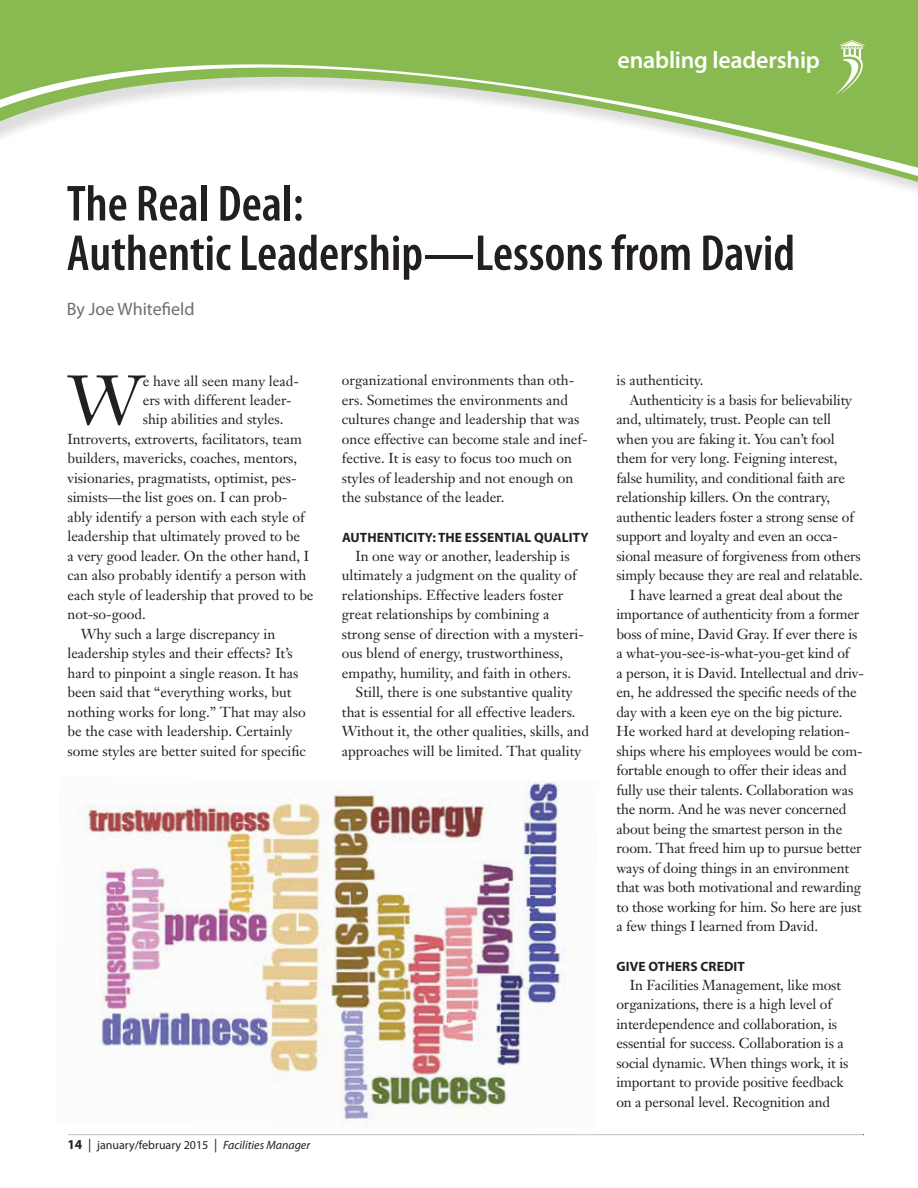
<style>
.page{position:relative;width:918px;height:1188px;background:#fff}
.page>*{position:absolute;margin:0;border:0;box-sizing:border-box;transform-origin:0 0}
.t1{font:69px "Janson Text";color:#231f20}
.t2{font:600 condensed 51px/49.5px "Myriad Pro";color:#231f20}
.t3{font:600 24px "Myriad Pro";letter-spacing:-.01em;color:#fff}
.t4{font:18px "Myriad Pro";color:#6d6e71}
.t5{font:14.25px/19.5px "Janson Text";color:#231f20}
.t6{font:700 13.5px "Myriad Pro";letter-spacing:.01em;color:#231f20}
.t7{font:12px "Myriad Pro";color:#231f20}
.s1{font-weight:700;font-size:13.5px}
.s2{font-size:13.5px}
.s3{font-style:italic}
</style>
<div class="page">
<hr style="left:68px;top:1134px;width:796px;height:1px;background:#231f20">
<svg style="left:0;top:0;width:918px;height:191px;fill:#89b951"></svg>
<img style="left:83px;top:781px;width:483px;height:343px">
<hr style="left:68px;top:1134px;width:795px;height:1px;background:#fff">
<h3 class="t3" style="left:618px;top:46px;width:204px">enabling leadership</h3>
<h2 class="t2" style="left:67px;top:180px;width:730px">The Real Deal:<br>Authentic Leadership—Lessons from David</h2>
<p class="t4" style="left:67px;top:298px;width:129px">By Joe Whitefield</p>
<p class="t5" style="left:143px;top:371px;width:158px">e have all seen many lead-</p>
<p class="t5" style="left:143px;top:390px;width:150px">ers with different leader-</p>
<p class="t5" style="left:143px;top:410px;width:142px">ship abilities and styles.</p>
<p class="t5" style="left:67px;top:429px;width:236px">Introverts, extroverts, facilitators, team</p>
<p class="t5" style="left:67px;top:449px;width:231px">builders, mavericks, coaches, mentors,</p>
<p class="t5" style="left:67px;top:468px;width:231px">visionaries, pragmatists, optimist, pes-</p>
<p class="t5" style="left:67px;top:488px;width:222px">simists—the list goes on. I can prob-</p>
<p class="t5" style="left:67px;top:507px;width:239px">ably identify a person with each style of</p>
<p class="t5" style="left:67px;top:527px;width:234px">leadership that ultimately proved to be</p>
<p class="t5" style="left:67px;top:546px;width:243px">a very good leader. On the other hand, I</p>
<p class="t5" style="left:67px;top:566px;width:241px">can also probably identify a person with</p>
<p class="t5" style="left:67px;top:585px;width:248px">each style of leadership that proved to be</p>
<p class="t5" style="left:67px;top:605px;width:80px">not-so-good.</p>
<p class="t5" style="left:81px;top:624px;width:196px">Why such a large discrepancy in</p>
<p class="t5" style="left:67px;top:644px;width:227px">leadership styles and their effects? It’s</p>
<p class="t5" style="left:67px;top:663px;width:233px">hard to pinpoint a single reason. It has</p>
<p class="t5" style="left:67px;top:683px;width:226px">been said that “everything works, but</p>
<p class="t5" style="left:67px;top:702px;width:240px">nothing works for long.” That may also</p>
<p class="t5" style="left:67px;top:722px;width:227px">be the case with leadership. Certainly</p>
<p class="t5" style="left:67px;top:741px;width:240px">some styles are better suited for specific</p>
<h1 class="t1" style="left:67px;top:357px;width:77px">W</h1>
<p class="t7" style="left:68px;top:1137px;width:244px"><span class="s1">14</span> <span class="s2">|</span> january/february 2015 <span class="s2">|</span> <span class="s3">Facilities Manager</span></p>
<p class="t5" style="left:342px;top:371px;width:247px">organizational environments than oth&shy;ers. Sometimes the environments and cultures change and leadership that was once effective can become stale and inef&shy;fective. It is easy to focus too much on styles of leadership and not enough on the substance of the leader.</p>
<p class="t6" style="left:342px;top:529px;width:248px">AUTHENTICITY: THE ESSENTIAL QUALITY</p>
<p class="t5" style="left:355px;top:546px;width:216px">In one way or another, leadership is</p>
<p class="t5" style="left:342px;top:566px;width:236px">ultimately a judgment on the quality of</p>
<p class="t5" style="left:342px;top:585px;width:223px">relationships. Effective leaders foster</p>
<p class="t5" style="left:342px;top:605px;width:209px">great relationships by combining a</p>
<p class="t5" style="left:342px;top:624px;width:244px">strong sense of direction with a mysteri-</p>
<p class="t5" style="left:342px;top:644px;width:223px">ous blend of energy, trustworthiness,</p>
<p class="t5" style="left:342px;top:663px;width:231px">empathy, humility, and faith in others.</p>
<p class="t5" style="left:355px;top:683px;width:219px">Still, there is one substantive quality</p>
<p class="t5" style="left:342px;top:702px;width:235px">that is essential for all effective leaders.</p>
<p class="t5" style="left:342px;top:722px;width:249px">Without it, the other qualities, skills, and</p>
<p class="t5" style="left:342px;top:741px;width:241px">approaches will be limited. That quality</p>
<p class="t5" style="left:616px;top:371px;width:89px">is authenticity.</p>
<p class="t5" style="left:630px;top:390px;width:224px">Authenticity is a basis for believability</p>
<p class="t5" style="left:616px;top:410px;width:216px">and, ultimately, trust. People can tell</p>
<p class="t5" style="left:616px;top:429px;width:220px">when you are faking it. You can’t fool</p>
<p class="t5" style="left:616px;top:449px;width:223px">them for very long. Feigning interest,</p>
<p class="t5" style="left:616px;top:468px;width:230px">false humility, and conditional faith are</p>
<p class="t5" style="left:616px;top:488px;width:215px">relationship killers. On the contrary,</p>
<p class="t5" style="left:616px;top:507px;width:239px">authentic leaders foster a strong sense of</p>
<p class="t5" style="left:616px;top:527px;width:223px">support and loyalty and even an occa-</p>
<p class="t5" style="left:616px;top:546px;width:246px">sional measure of forgiveness from others</p>
<p class="t5" style="left:616px;top:566px;width:248px">simply because they are real and relatable.</p>
<p class="t5" style="left:630px;top:585px;width:214px">I have learned a great deal about the</p>
<p class="t5" style="left:616px;top:605px;width:244px">importance of authenticity from a former</p>
<p class="t5" style="left:616px;top:624px;width:243px">boss of mine, David Gray. If ever there is</p>
<p class="t5" style="left:616px;top:644px;width:235px">a what-you-see-is-what-you-get kind of</p>
<p class="t5" style="left:616px;top:663px;width:249px">a person, it is David. Intellectual and driv-</p>
<p class="t5" style="left:616px;top:683px;width:242px">en, he addressed the specific needs of the</p>
<p class="t5" style="left:616px;top:702px;width:228px">day with a keen eye on the big picture.</p>
<p class="t5" style="left:616px;top:722px;width:235px">He worked hard at developing relation-</p>
<p class="t5" style="left:616px;top:741px;width:248px">ships where his employees would be com-</p>
<p class="t5" style="left:616px;top:761px;width:232px">fortable enough to offer their ideas and</p>
<p class="t5" style="left:616px;top:780px;width:238px">fully use their talents. Collaboration was</p>
<p class="t5" style="left:616px;top:800px;width:232px">the norm. And he was never concerned</p>
<p class="t5" style="left:616px;top:819px;width:227px">about being the smartest person in the</p>
<p class="t5" style="left:616px;top:838px;width:247px">room. That freed him up to pursue better</p>
<p class="t5" style="left:616px;top:858px;width:234px">ways of doing things in an environment</p>
<p class="t5" style="left:616px;top:877px;width:246px">that was both motivational and rewarding</p>
<p class="t5" style="left:616px;top:897px;width:247px">to those working for him. So here are just</p>
<p class="t5" style="left:616px;top:916px;width:203px">a few things I learned from David.</p>
<p class="t6" style="left:617px;top:958px;width:130px">GIVE OTHERS CREDIT</p>
<p class="t5" style="left:616px;top:975px;width:234px;text-indent:13px">In Facilities Management, like most organizations, there is a high level of interdependence and collaboration, is essential for success. Collaboration is a social dynamic. When things work, it is important to provide positive feedback on a personal level. Recognition and</p>
</div>
